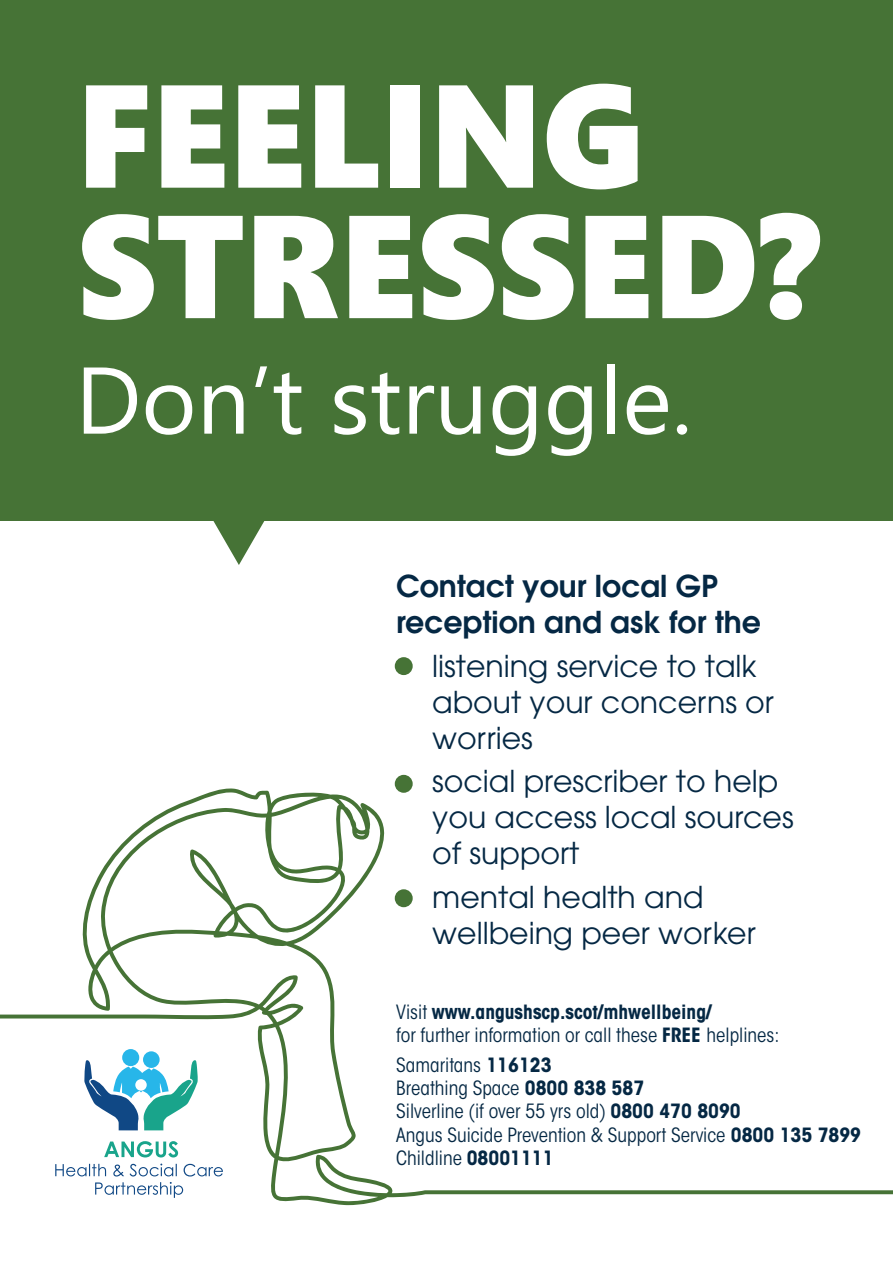
<style>
.page{position:relative;width:893px;height:1263px;background:#fff}
.page>*{position:absolute;margin:0;border:0;box-sizing:border-box;transform-origin:0 0}
.t1{font:146.1px/130.5px "Segoe UI Black";color:#fff;scale:.95 1}
.t2{font:94.5px "Segoe UI";color:#fff}
.t3{font:30px/36px "ITC Avant Garde Std";color:#052844}
.t4{font:600 30px/36px "ITC Avant Garde Std";color:#052844}
.t5{font:condensed 19.5px/23.4px "ITC Avant Garde Std";color:#052844}
.s1{font-weight:700}
</style>
<div class="page">
<div style="left:0;top:0;width:893px;height:520px;background:#467336"></div>
<div style="left:395px;top:657px;width:18px;height:18px;background:#467336;border-radius:50%"></div>
<div style="left:395px;top:775px;width:18px;height:18px;background:#467336;border-radius:50%"></div>
<svg style="left:202px;top:520px;width:73px;height:45px"></svg>
<svg style="left:0;top:788px;width:893px;height:417px"></svg>
<h1 class="t1" style="left:77px;top:62px;width:781px">FEELING<br>STRESSED?</h1>
<h2 class="t2" style="left:75px;top:311px;width:619px">Don’t struggle.</h2>
<h3 class="t4" style="left:396px;top:568px;width:366px">Contact your local GP reception and ask for the</h3>
<h3 class="t3" style="left:432px;top:647px;width:343px">listening service to talk about your concerns or worries</h3>
<h3 class="t3" style="left:432px;top:763px;width:363px">social prescriber to help you access local sources of support</h3>
<h3 class="t3" style="left:432px;top:878px;width:325px">mental health and wellbeing peer worker</h3>
<p class="t5" style="left:396px;top:1000px;width:385px">Visit <span class="s1">www.angushscp.scot/mhwellbeing/<br></span>for further information or call these <span class="s1">FREE</span> helplines:</p>
<p class="t5" style="left:396px;top:1053px;width:466px">Samaritans <span class="s1">116123<br></span>Breathing Space <span class="s1">0800 838 587<br></span>Silverline (if over 55 yrs old) <span class="s1">0800 470 8090<br></span>Angus Suicide Prevention &amp; Support Service <span class="s1">0800 135 7899<br></span>Childline <span class="s1">08001111</span></p>
</div>
